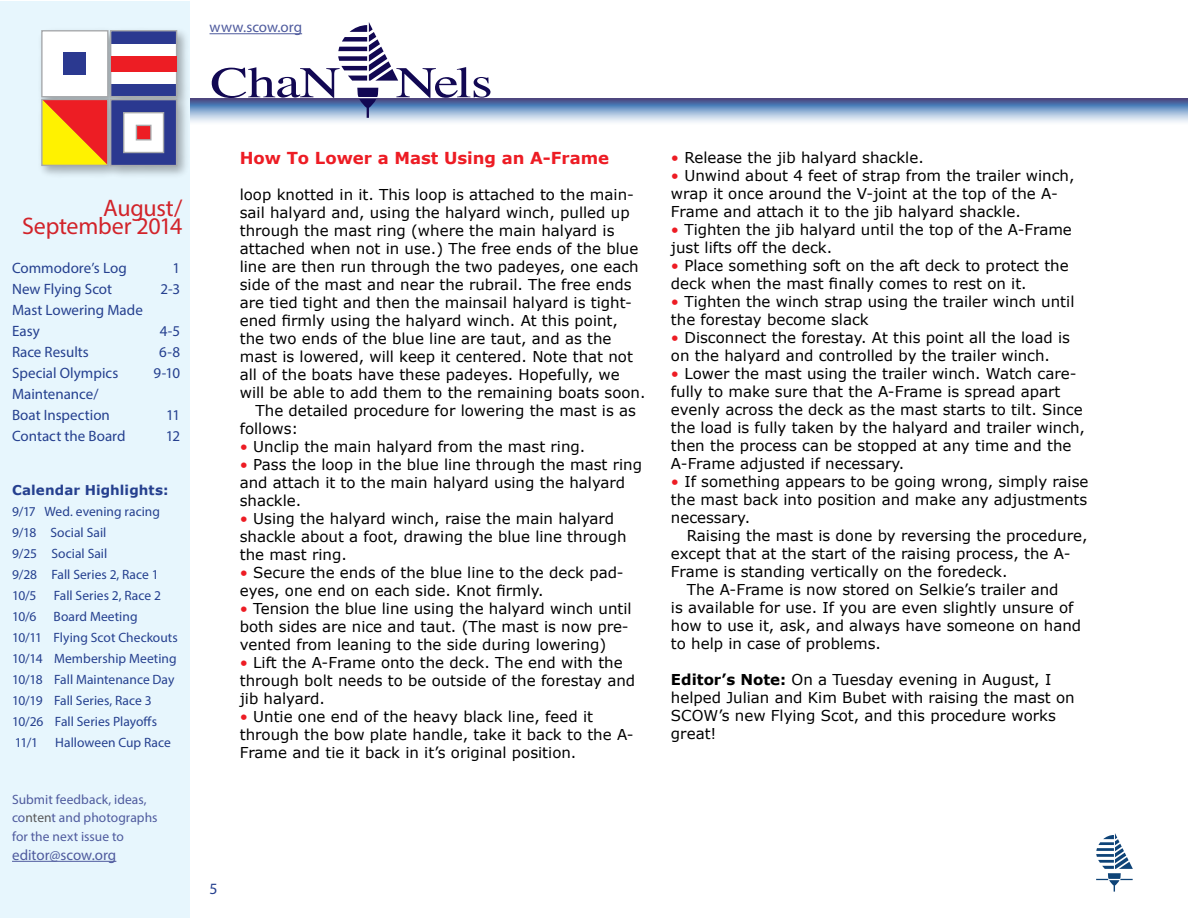
<style>
.page{position:relative;width:1188px;height:918px;background:#fff}
.page>*{position:absolute;margin:0;border:0;box-sizing:border-box;transform-origin:0 0}
.t1{font:43.95px "Times";letter-spacing:-.015em;color:#120853;scale:1.29 1}
.t2{font:24px/18.8px "Myriad Pro";letter-spacing:-.01em;color:#d2232a;text-align:right}
.t3{font:700 16.5px "Verdana";color:#ed1c24}
.t4{font:15.75px "Myriad Pro";color:#25408f}
.t5{font:15px/18px "Verdana";color:#000}
.t6{font:15px/21px "Myriad Pro";color:#25408f}
.t7{font:15px "Myriad Pro";color:#4f5b9e}
.t8{font:13.5px/21px "Myriad Pro";color:#25408f}
.t9{font:13.5px/18.8px "Myriad Pro";letter-spacing:.005em;color:#4f5b9e}
.t10{font:700 13.5px "Verdana";letter-spacing:.005em;color:#25408f}
.s1{color:#58595b}
.s2{color:#ed1c24}
.s3{font-weight:700}
</style>
<div class="page">
<div style="left:0;top:1px;width:190px;height:916px;background:#e7f6fd"></div>
<hr style="left:210px;top:33px;width:92px;height:1px;background:#4f5b9e">
<div style="left:38px;top:26px;width:153px;height:153px;background:#000;opacity:.32"></div>
<div style="left:42px;top:31px;width:66px;height:66px;background:#fff"></div>
<div style="left:41px;top:30px;width:67px;height:67px;border:1px solid #a7a9ac"></div>
<div style="left:63px;top:52px;width:23px;height:23px;background:#2b3990"></div>
<div style="left:111px;top:31px;width:66px;height:66px;background:#2b3990"></div>
<div style="left:111px;top:44px;width:66px;height:39px;background:#fff"></div>
<div style="left:110px;top:30px;width:67px;height:67px;border:1px solid #a7a9ac"></div>
<div style="left:111px;top:56px;width:66px;height:15px;background:#ed1d24"></div>
<svg style="left:43px;top:101px;width:63px;height:63px;background:#f58911"></svg>
<div style="left:41px;top:99px;width:67px;height:67px;border:1px solid #a7a9ac"></div>
<div style="left:111px;top:100px;width:66px;height:66px;background:#2b3990"></div>
<div style="left:110px;top:99px;width:67px;height:67px;border:1px solid #a7a9ac"></div>
<div style="left:124px;top:113px;width:40px;height:40px;background:#fff"></div>
<div style="left:123px;top:112px;width:41px;height:41px;border:1px solid #a7a9ac"></div>
<div style="left:136px;top:125px;width:15px;height:15px;background:#ed1d24"></div>
<div style="left:136px;top:125px;width:16px;height:15px;border:1px solid #a7a9ac"></div>
<svg style="left:190px;top:99px;width:997px;height:26px"></svg>
<svg style="left:338px;top:22px;width:60px;height:59px"></svg>
<svg style="left:357px;top:88px;width:21px;height:30px"></svg>
<svg style="left:1096px;top:833px;width:37px;height:59px"></svg>
<hr style="left:12px;top:861px;width:104px;height:1px;background:#4f5b9e">
<h2 class="t2" style="left:22px;top:198px;width:162px">August/<br>September 2014</h2>
<p class="t6" style="left:12px;top:258px;width:116px">Commodore’s Log</p>
<p class="t6" style="left:172px;top:258px;width:9px">1</p>
<p class="t6" style="left:12px;top:279px;width:101px">New Flying Scot</p>
<p class="t6" style="left:161px;top:279px;width:21px">2-3</p>
<p class="t6" style="left:12px;top:300px;width:132px">Mast Lowering Made<br>Easy</p>
<p class="t6" style="left:160px;top:321px;width:22px">4-5</p>
<p class="t6" style="left:12px;top:342px;width:78px">Race Results</p>
<p class="t6" style="left:159px;top:342px;width:22px">6-8</p>
<p class="t6" style="left:12px;top:363px;width:108px">Special Olympics</p>
<p class="t6" style="left:153px;top:363px;width:28px">9-10</p>
<p class="t6" style="left:12px;top:384px;width:99px">Maintenance/<br>Boat Inspection</p>
<p class="t6" style="left:166px;top:405px;width:15px">11</p>
<p class="t6" style="left:12px;top:426px;width:115px">Contact the Board</p>
<p class="t6" style="left:166px;top:426px;width:16px">12</p>
<p class="t10" style="left:12px;top:481px;width:158px">Calendar Highlights:</p>
<p class="t8" style="left:12px;top:501px;width:149px">9/17 Wed. evening racing<br>9/18 Social Sail<br>9/25 Social Sail<br>9/28 Fall Series 2, Race 1<br>10/5</p>
<p class="t8" style="left:54px;top:585px;width:109px">Fall Series 2, Race 2</p>
<p class="t8" style="left:12px;top:606px;width:167px;text-indent:42px">Board Meeting<br>10/11 Flying Scot Checkouts<br>10/14 Membership Meeting<br>10/18 Fall Maintenance Day<br>10/19 Fall Series, Race 3<br>10/26 Fall Series Playoffs<br>11/1</p>
<p class="t8" style="left:12px;top:606px;width:26px">10/6</p>
<p class="t8" style="left:55px;top:732px;width:117px">Halloween Cup Race</p>
<p class="t9" style="left:12px;top:789px;width:147px">Submit feedback, ideas, co<span class="s1">nten</span>t and photographs for the next issue to</p>
<p class="t7" style="left:12px;top:846px;width:106px">editor@scow.org</p>
<p class="t7" style="left:210px;top:18px;width:94px">www.scow.org</p>
<h1 class="t1" style="left:210px;top:41px;width:102px">ChaN</h1>
<h1 class="t1" style="left:396px;top:41px;width:77px">Nels</h1>
<p class="t3" style="left:240px;top:147px;width:371px">How To Lower a Mast Using an A-Frame</p>
<p class="t5" style="left:240px;top:186px;width:396px">loop knotted in it. This loop is attached to the main-</p>
<p class="t5" style="left:240px;top:204px;width:391px">sail halyard and, using the halyard winch, pulled up</p>
<p class="t5" style="left:240px;top:222px;width:376px">through the mast ring (where the main halyard is</p>
<p class="t5" style="left:240px;top:240px;width:400px">attached when not in use.) The free ends of the blue</p>
<p class="t5" style="left:240px;top:258px;width:400px">line are then run through the two padeyes, one each</p>
<p class="t5" style="left:240px;top:276px;width:393px">side of the mast and near the rubrail. The free ends</p>
<p class="t5" style="left:240px;top:294px;width:394px">are tied tight and then the mainsail halyard is tight-</p>
<p class="t5" style="left:240px;top:312px;width:380px">ened firmly using the halyard winch. At this point,</p>
<p class="t5" style="left:240px;top:330px;width:373px">the two ends of the blue line are taut, and as the</p>
<p class="t5" style="left:240px;top:348px;width:395px">mast is lowered, will keep it centered. Note that not</p>
<p class="t5" style="left:240px;top:366px;width:381px">all of the boats have these padeyes. Hopefully, we</p>
<p class="t5" style="left:240px;top:384px;width:407px">will be able to add them to the remaining boats soon.</p>
<p class="t5" style="left:256px;top:402px;width:382px">The detailed procedure for lowering the mast is as</p>
<p class="t5" style="left:240px;top:420px;width:60px">follows:</p>
<p class="t5" style="left:240px;top:438px;width:347px"><span class="s2">•</span> Unclip the main halyard from the mast ring.</p>
<p class="t5" style="left:240px;top:456px;width:404px"><span class="s2">•</span> Pass the loop in the blue line through the mast ring and attach it to the main halyard using the halyard shackle.</p>
<p class="t5" style="left:240px;top:510px;width:388px"><span class="s2">•</span> Using the halyard winch, raise the main halyard shackle about a foot, drawing the blue line through the mast ring.</p>
<p class="t5" style="left:240px;top:564px;width:386px"><span class="s2">•</span> Secure the ends of the blue line to the deck pad&shy;eyes, one end on each side. Knot firmly.</p>
<p class="t5" style="left:240px;top:600px;width:393px"><span class="s2">•</span> Tension the blue line using the halyard winch until both sides are nice and taut. (The mast is now pre&shy;vented from leaning to the side during lowering)</p>
<p class="t5" style="left:240px;top:654px;width:397px"><span class="s2">•</span> Lift the A-Frame onto the deck. The end with the through bolt needs to be outside of the forestay and jib halyard.</p>
<p class="t5" style="left:240px;top:708px;width:395px"><span class="s2">•</span> Untie one end of the heavy black line, feed it through the bow plate handle, take it back to the A-<br>Frame and tie it back in it’s original position.</p>
<p class="t5" style="left:671px;top:148px;width:254px"><span class="s2">•</span> Release the jib halyard shackle.</p>
<p class="t5" style="left:671px;top:166px;width:405px"><span class="s2">•</span> Unwind about 4 feet of strap from the trailer winch, wrap it once around the V-joint at the top of the A-<br>Frame and attach it to the jib halyard shackle.</p>
<p class="t5" style="left:671px;top:220px;width:402px"><span class="s2">•</span> Tighten the jib halyard until the top of the A-Frame just lifts off the deck.</p>
<p class="t5" style="left:671px;top:256px;width:399px"><span class="s2">•</span> Place something soft on the aft deck to protect the deck when the mast finally comes to rest on it.</p>
<p class="t5" style="left:671px;top:292px;width:405px"><span class="s2">•</span> Tighten the winch strap using the trailer winch until the forestay become slack</p>
<p class="t5" style="left:671px;top:328px;width:401px"><span class="s2">•</span> Disconnect the forestay. At this point all the load is on the halyard and controlled by the trailer winch.</p>
<p class="t5" style="left:671px;top:364px;width:416px"><span class="s2">•</span> Lower the mast using the trailer winch. Watch care&shy;fully to make sure that the A-Frame is spread apart evenly across the deck as the mast starts to tilt. Since the load is fully taken by the halyard and trailer winch, then the process can be stopped at any time and the A-Frame adjusted if necessary.</p>
<p class="t5" style="left:671px;top:472px;width:419px;text-align:justify"><span class="s2">•</span> If something appears to be going wrong, simply raise the mast back into position and make any adjustments necessary.</p>
<p class="t5" style="left:687px;top:526px;width:402px">Raising the mast is done by reversing the procedure,</p>
<p class="t5" style="left:671px;top:544px;width:401px">except that at the start of the raising process, the A-</p>
<p class="t5" style="left:671px;top:562px;width:338px">Frame is standing vertically on the foredeck.</p>
<p class="t5" style="left:687px;top:580px;width:373px">The A-Frame is now stored on Selkie’s trailer and</p>
<p class="t5" style="left:671px;top:598px;width:404px">is available for use. If you are even slightly unsure of</p>
<p class="t5" style="left:671px;top:616px;width:412px">how to use it, ask, and always have someone on hand</p>
<p class="t5" style="left:671px;top:634px;width:211px">to help in case of problems.</p>
<p class="t5" style="left:671px;top:670px;width:405px"><span class="s3">Editor’s Note:</span> On a Tuesday evening in August, I helped Julian and Kim Bubet with raising the mast on SCOW’s new Flying Scot, and this procedure works great!</p>
<p class="t4" style="left:210px;top:879px;width:10px">5</p>
</div>
